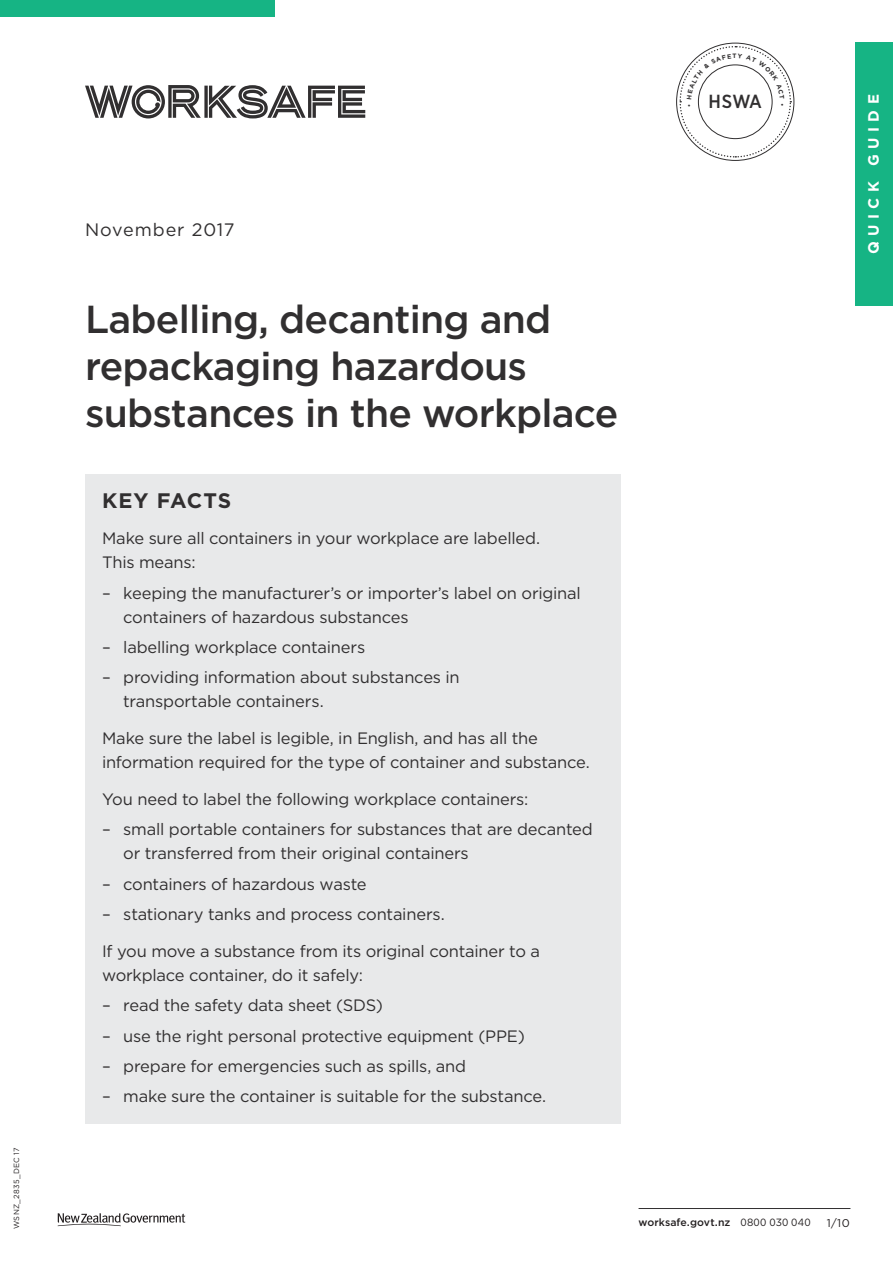
<style>
.page{position:relative;width:893px;height:1263px;background:#fff}
.page>*{position:absolute;margin:0;border:0;box-sizing:border-box;transform-origin:0 0}
.FS_major_head{font:500 39px/46.8px "Gotham";letter-spacing:-.02em;color:#312f30}
.key_points_H2{font:700 21px "Gotham";letter-spacing:.045em;color:#312f30}
.t1{font:500 18.9px "Gotham Narrow";color:#312f30}
.Date{font:18px "Gotham";letter-spacing:.05em;color:#312f30}
.key_points_body{font:16.5px/24px "Gotham";letter-spacing:-.015em;color:#312f30}
.t2{font:700 15px "Gotham";letter-spacing:.36em;color:#fff}
.page_number{font:11.25px "Gotham";color:#231f20}
.t3{font:500 10.5px "Gotham";letter-spacing:.005em;color:#231f20}
.key_number{font:7.5px "Gotham";letter-spacing:.03em;color:#231f20}
.s1{font-weight:400}
</style>
<div class="page">
<div style="left:855px;top:43px;width:38px;height:263px;background:#16b484"></div>
<svg style="left:58px;top:1213px;width:127px;height:13px"></svg>
<hr style="left:639px;top:1208px;width:211px;height:1px;background:#312f30">
<svg style="left:85px;top:85px;width:280px;height:33px"></svg>
<div style="left:0;top:0;width:274px;height:17px;background:#16b484"></div>
<div style="left:85px;top:474px;width:536px;height:650px;background:#e8e9ea"></div>
<svg style="left:679px;top:45px;width:113px;height:113px"></svg>
<p class="key_number" style="left:12px;top:1229px;width:83px;rotate:-90deg">WSNZ_2835_Dec 17</p>
<p class="Date" style="left:85px;top:218px;width:151px">November 2017</p>
<p class="FS_major_head" style="left:85px;top:296px;width:535px">Labelling, decanting and repackaging hazardous substances in the workplace</p>
<p class="key_points_H2" style="left:102px;top:486px;width:131px">KEY FACTS</p>
<p class="key_points_body" style="left:102px;top:526px;width:439px">Make sure all containers in your workplace are labelled.<br>This means:</p>
<p class="key_points_body" style="left:123px;top:580px;width:459px;text-indent:-21px">– keeping the manufacturer’s or importer’s label on original containers of hazardous substances</p>
<p class="key_points_body" style="left:102px;top:635px;width:265px">– labelling workplace containers</p>
<p class="key_points_body" style="left:123px;top:665px;width:338px;text-indent:-21px">– providing information about substances in transportable containers.</p>
<p class="key_points_body" style="left:102px;top:726px;width:489px">Make sure the label is legible, in English, and has all the information required for the type of container and substance.</p>
<p class="key_points_body" style="left:102px;top:787px;width:428px">You need to label the following workplace containers:</p>
<p class="key_points_body" style="left:123px;top:817px;width:471px;text-indent:-21px">– small portable containers for substances that are decanted or transferred from their original containers</p>
<p class="key_points_body" style="left:102px;top:871px;width:266px">– containers of hazardous waste</p>
<p class="key_points_body" style="left:102px;top:902px;width:344px">– stationary tanks and process containers.</p>
<p class="key_points_body" style="left:102px;top:939px;width:439px">If you move a substance from its original container to a workplace container, do it safely:</p>
<p class="key_points_body" style="left:102px;top:993px;width:283px">– read the safety data sheet (SDS)</p>
<p class="key_points_body" style="left:102px;top:1023px;width:424px">– use the right personal protective equipment (PPE)</p>
<p class="key_points_body" style="left:102px;top:1054px;width:366px">– prepare for emergencies such as spills, and</p>
<p class="key_points_body" style="left:102px;top:1084px;width:446px">– make sure the container is suitable for the substance.</p>
<p class="t1" style="left:708px;top:90px;width:55px">HSWA</p>
<p class="t2" style="left:863px;top:254px;width:161px;rotate:-90deg">QUICK GUIDE</p>
<p class="t3" style="left:639px;top:1215px;width:174px">worksafe.govt.nz <span class="s1">0800 030 040</span></p>
<p class="page_number" style="left:827px;top:1215px;width:24px">1/10</p>
</div>
